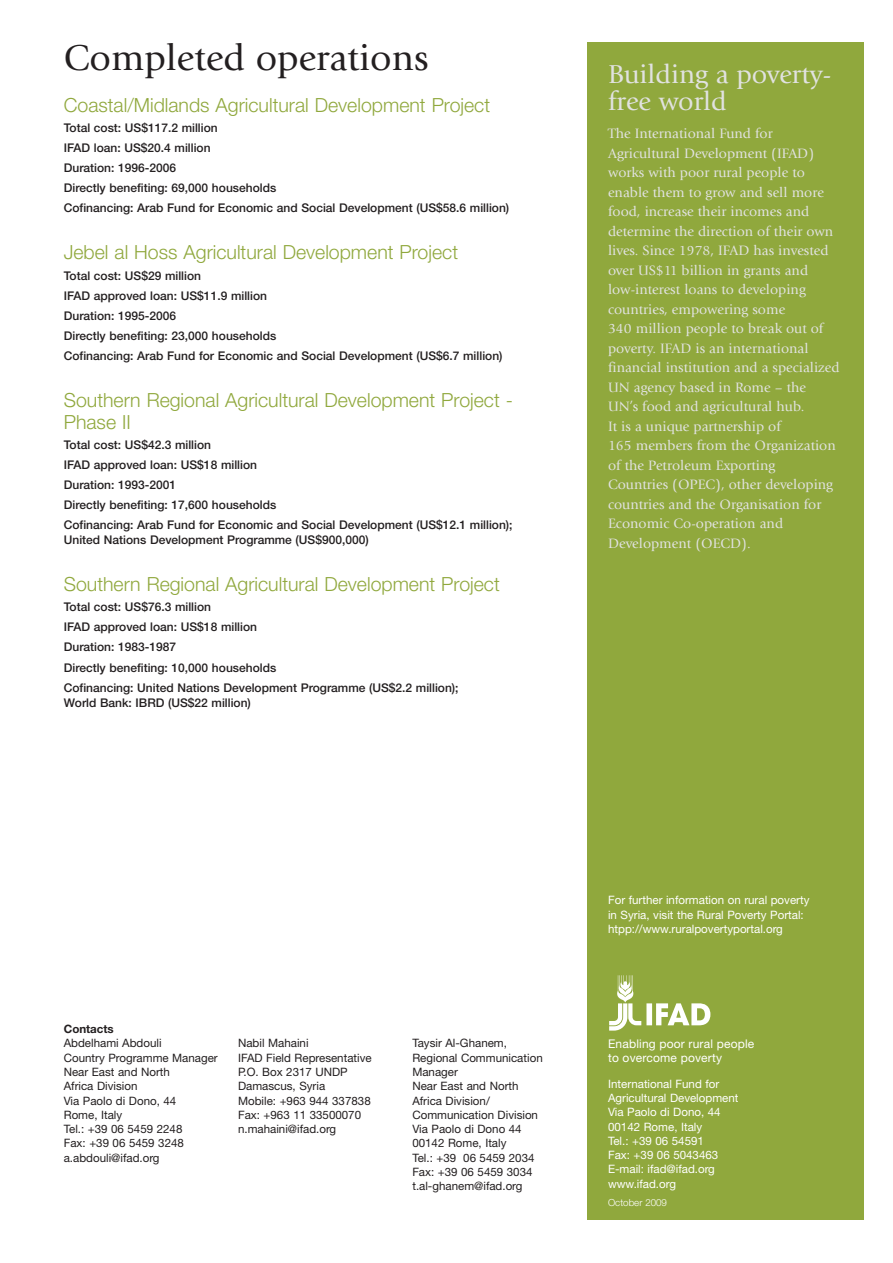
<style>
.page{position:relative;width:893px;height:1263px;background:#fff}
.page>*{position:absolute;margin:0;border:0;box-sizing:border-box;transform-origin:0 0}
.t1{font:37.5px "Giovanni";color:#231f20}
.t2{font:27px/27px "Giovanni";color:#e1e2e0}
.t3{font:300 19.5px/21.8px "Helvetica Neue";color:#90a83d}
.t4{font:14.1px/19.5px "Giovanni";color:#e1e2e0}
.t5{font:500 12px/20.1px "Helvetica Neue";color:#231f20}
.t6{font:12px/13.2px "Helvetica Neue";color:#fff}
.t7{font:11.55px/14.2px "Helvetica Neue";color:#231f20}
.t8{font:11.55px/14.2px "Helvetica Neue";color:#fff}
.t9{font:700 11.55px "Helvetica Neue";color:#231f20}
.t10{font:300 9.75px "Helvetica Neue";color:#fff}
</style>
<div class="page">
<div style="left:587px;top:43px;width:276px;height:1177px;background:#90a83d"></div>
<svg style="left:609px;top:975px;width:101px;height:55px"></svg>
<h1 class="t1" style="left:64px;top:43px;width:366px">Completed operations</h1>
<h3 class="t3" style="left:64px;top:96px;width:428px">Coastal/Midlands Agricultural Development Project</h3>
<p class="t5" style="left:64px;top:119px;width:447px">Total cost: US$117.2 million<br>IFAD loan: US$20.4 million<br>Duration: 1996-2006<br>Directly benefiting: 69,000 households<br>Cofinancing: Arab Fund for Economic and Social Development (US$58.6 million)</p>
<h3 class="t3" style="left:64px;top:243px;width:396px">Jebel al Hoss Agricultural Development Project</h3>
<p class="t5" style="left:64px;top:266px;width:440px">Total cost: US$29 million<br>IFAD approved loan: US$11.9 million<br>Duration: 1995-2006<br>Directly benefiting: 23,000 households<br>Cofinancing: Arab Fund for Economic and Social Development (US$6.7 million)</p>
<h3 class="t3" style="left:64px;top:391px;width:451px">Southern Regional Agricultural Development Project -<br>Phase II</h3>
<p class="t5" style="left:64px;top:436px;width:450px">Total cost: US$42.3 million<br>IFAD approved loan: US$18 million<br>Duration: 1993-2001<br>Directly benefiting: 17,600 households<br>Cofinancing: Arab Fund for Economic and Social Development (US$12.1 million);</p>
<p class="t5" style="left:64px;top:531px;width:306px">United Nations Development Programme (US$900,000)</p>
<h3 class="t3" style="left:64px;top:575px;width:438px">Southern Regional Agricultural Development Project</h3>
<p class="t5" style="left:64px;top:598px;width:396px">Total cost: US$76.3 million<br>IFAD approved loan: US$18 million<br>Duration: 1983-1987<br>Directly benefiting: 10,000 households<br>Cofinancing: United Nations Development Programme (US$2.2 million);</p>
<p class="t5" style="left:64px;top:693px;width:189px">World Bank: IBRD (US$22 million)</p>
<h2 class="t2" style="left:608px;top:63px;width:225px">Building a poverty&shy;free world</h2>
<p class="t4" style="left:608px;top:125px;width:233px">The International Fund for<br>Agricultural Development (IFAD) works with poor rural people to enable them to grow and sell more food, increase their incomes and determine the direction of their own lives. Since 1978, IFAD has invested over US$11 billion in grants and low-interest loans to developing countries, empowering some<br>340 million people to break out of poverty. IFAD is an international financial institution and a specialized<br>UN agency based in Rome – the<br>UN’s food and agricultural hub.<br>It is a unique partnership of<br>165 members from the Organization of the Petroleum Exporting<br>Countries (OPEC), other developing countries and the Organisation for<br>Economic Co-operation and<br>Development (OECD).</p>
<p class="t9" style="left:64px;top:1025px;width:52px">Contacts</p>
<p class="t7" style="left:64px;top:1037px;width:156px">Abdelhami Abdouli<br>Country Programme Manager<br>Near East and North<br>Africa Division<br>Via Paolo di Dono, 44<br>Rome, Italy<br>Tel.: +39 06 5459 2248<br>Fax: +39 06 5459 3248 a.abdouli@ifad.org</p>
<p class="t7" style="left:238px;top:1037px;width:135px">Nabil Mahaini<br>IFAD Field Representative<br>P.O. Box 2317 UNDP<br>Damascus, Syria<br>Mobile: +963 944 337838<br>Fax: +963 11 33500070 n.mahaini@ifad.org</p>
<p class="t7" style="left:412px;top:1037px;width:132px">Taysir Al-Ghanem,<br>Regional Communication<br>Manager<br>Near East and North<br>Africa Division/<br>Communication Division<br>Via Paolo di Dono 44<br>00142 Rome, Italy<br>Tel.: +39 06 5459 2034<br>Fax: +39 06 5459 3034 t.al-ghanem@ifad.org</p>
<p class="t8" style="left:608px;top:894px;width:203px">For further information on rural poverty in Syria, visit the Rural Poverty Portal: htpp://www.ruralpovertyportal.org</p>
<p class="t6" style="left:608px;top:1038px;width:148px">Enabling poor rura people to overcome poverty</p>
<p class="t8" style="left:608px;top:1077px;width:132px">International Fund for<br>Agricultural Development<br>Via Paolo di Dono, 44<br>00142 Rome, Italy<br>Tel.: +39 06 54591<br>Fax: +39 06 5043463<br>E-mail: ifad@ifad.org www.ifad.org</p>
<p class="t10" style="left:608px;top:1199px;width:60px">October 2009</p>
</div>
